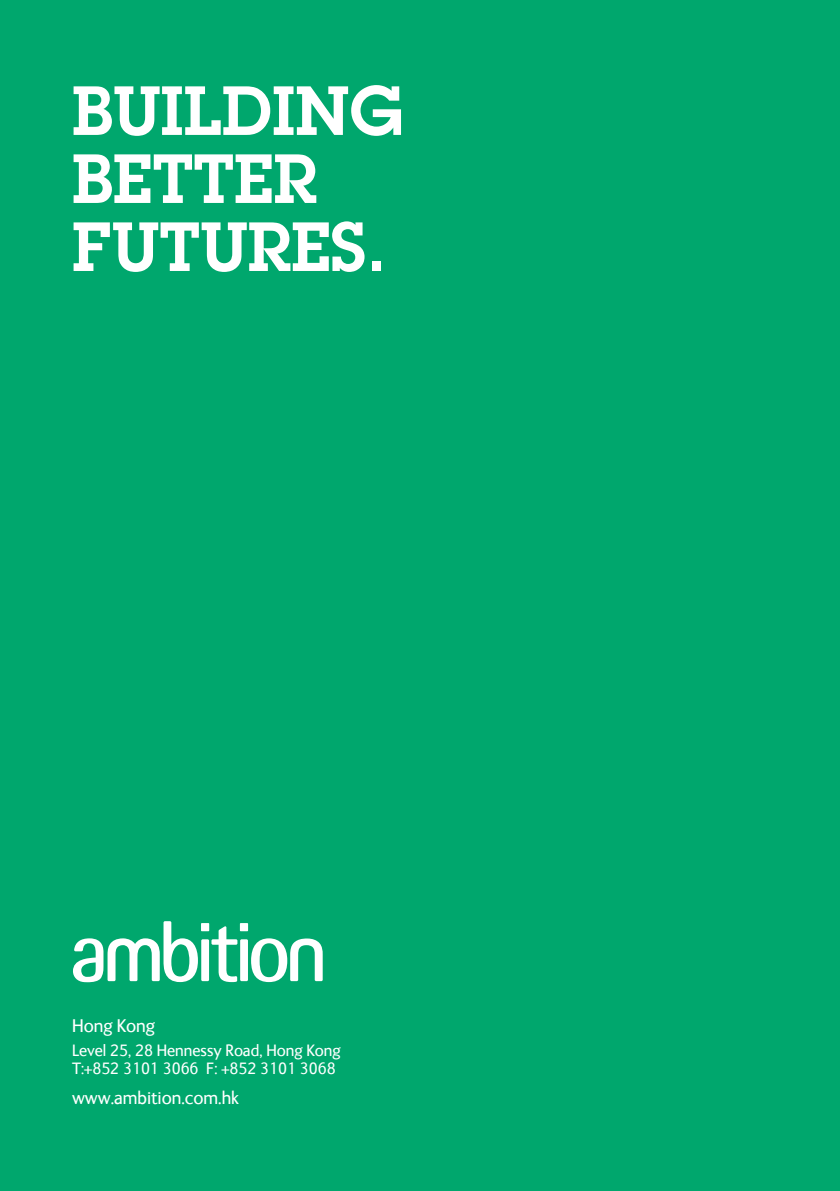
<style>
.page{position:relative;width:840px;height:1191px;background:#fff}
.page>*{position:absolute;margin:0;border:0;box-sizing:border-box;transform-origin:0 0}
.t1{font:600 68px/68px "Lubalin Graph";color:#fff}
.t2{font:19px "FS Ingrid";color:#fff}
.t3{font:17px/18.4px "FS Ingrid";color:#fff}
</style>
<div class="page">
<div style="left:0;top:0;width:839px;height:1191px;background:#00a76d"></div>
<svg style="left:73px;top:921px;width:249px;height:61px"></svg>
<h1 class="t1" style="left:72px;top:76px;width:332px">BUILDING<br>BETTER<br>FUTURES.</h1>
<p class="t2" style="left:72px;top:1013px;width:84px">Hong Kong</p>
<p class="t3" style="left:72px;top:1040px;width:270px">Level 25, 28 Hennessy Road, Hong Kong<br>T:+852 3101 3066 F: +852 3101 3068</p>
<p class="t2" style="left:72px;top:1085px;width:168px">www.ambition.com.hk</p>
</div>
